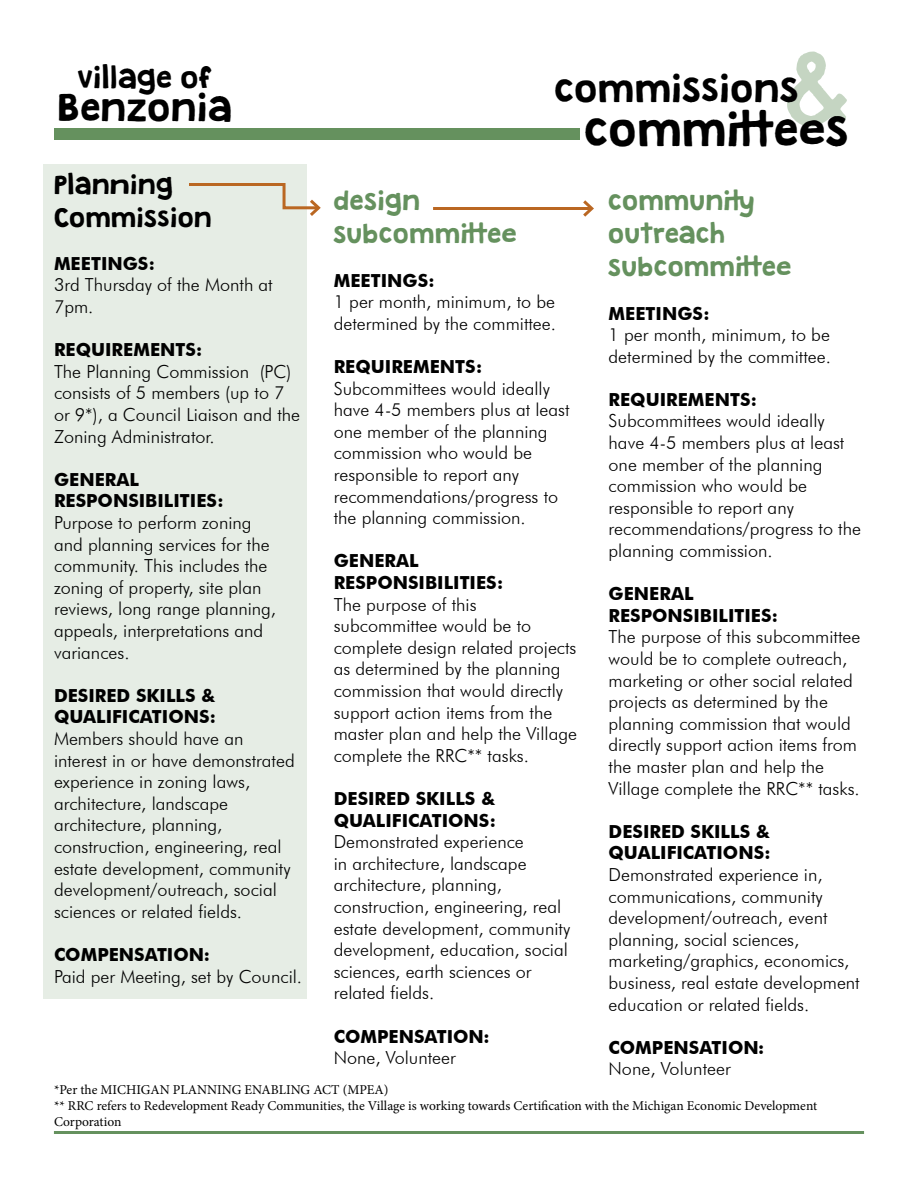
<style>
.page{position:relative;width:918px;height:1188px;background:#fff}
.page>*{position:absolute;margin:0;border:0;box-sizing:border-box;transform-origin:0 0}
.t1{font:82.5px "Granstander Clean";color:#65915e}
.t2{font:42px "Granstander Clean";color:#000}
.t3{font:34.5px "Granstander Clean";color:#000}
.t4{font:27px "Granstander Clean";color:#000}
.t5{font:24px/33px "Granstander Clean";color:#65915e}
.t6{font:24px/33px "Granstander Clean";color:#000}
.t7{font:300 18px/21.6px "Futura BT";color:#000}
.t8{font:700 18px/21.6px "Futura BT";color:#000}
.t9{font:13.5px/16.2px "Minion Pro";color:#000}
</style>
<div class="page">
<div style="left:43px;top:165px;width:264px;height:834px;background:#e6ede5"></div>
<div style="left:54px;top:128px;width:526px;height:12px;background:#65915e"></div>
<svg style="left:189px;top:183px;width:132px;height:33px"></svg>
<hr style="left:433px;top:207px;width:159px;height:3px;background:#ba6722">
<svg style="left:583px;top:200px;width:11px;height:17px"></svg>
<hr style="left:54px;top:1131px;width:810px;height:3px;background:#65915e">
<p class="t4" style="left:78px;top:63px;width:136px">village of</p>
<p class="t3" style="left:58px;top:89px;width:176px">Benzonia</p>
<h1 class="t1" style="left:786px;top:47px;width:67px">&amp;</h1>
<p class="t3" style="left:555px;top:70px;width:246px">commissions</p>
<p class="t2" style="left:585px;top:107px;width:266px">committees</p>
<p class="t6" style="left:54px;top:169px;width:160px">Planning<br>Commission</p>
<p class="t8" style="left:54px;top:252px;width:102px">MEETINGS:</p>
<p class="t7" style="left:54px;top:274px;width:220px">3rd Thursday of the Month at<br>7pm.</p>
<p class="t8" style="left:54px;top:339px;width:150px">REQUIREMENTS:</p>
<p class="t7" style="left:54px;top:360px;width:248px">The Planning Commission (PC) consists of 5 members (up to 7 or 9*), a Council Liaison and the<br>Zoning Administrator.</p>
<p class="t8" style="left:54px;top:468px;width:171px">GENERAL<br>RESPONSIBILITIES:</p>
<p class="t7" style="left:54px;top:512px;width:223px">Purpose to perform zoning and planning services for the community. This includes the zoning of property, site plan reviews, long range planning, appeals, interpretations and variances.</p>
<p class="t8" style="left:54px;top:684px;width:164px">DESIRED SKILLS &amp;<br>QUALIFICATIONS:</p>
<p class="t7" style="left:54px;top:728px;width:242px">Members should have an interest in or have demonstrated experience in zoning laws, architecture, landscape architecture, planning, construction, engineering, real estate development, community development/outreach, social sciences or related fields.</p>
<p class="t8" style="left:54px;top:944px;width:157px">COMPENSATION:</p>
<p class="t7" style="left:54px;top:965px;width:250px">Paid per Meeting, set by Council.</p>
<p class="t5" style="left:609px;top:186px;width:185px">community outreach subcommittee</p>
<p class="t8" style="left:609px;top:302px;width:102px">MEETINGS:</p>
<p class="t7" style="left:609px;top:324px;width:224px">1 per month, minimum, to be determined by the committee.</p>
<p class="t8" style="left:609px;top:389px;width:150px">REQUIREMENTS:</p>
<p class="t7" style="left:609px;top:410px;width:254px">Subcommittees would ideally have 4-5 members plus at least one member of the planning commission who would be responsible to report any recommendations/progress to the planning commission.</p>
<p class="t8" style="left:609px;top:583px;width:171px">GENERAL<br>RESPONSIBILITIES:</p>
<p class="t7" style="left:609px;top:626px;width:253px">The purpose of this subcommittee would be to complete outreach, marketing or other social related projects as determined by the planning commission that would directly support action items from the master plan and help the<br>Village complete the RRC** tasks.</p>
<p class="t8" style="left:609px;top:821px;width:164px">DESIRED SKILLS &amp;<br>QUALIFICATIONS:</p>
<p class="t7" style="left:609px;top:864px;width:253px">Demonstrated experience in, communications, community development/outreach, event planning, social sciences, marketing/graphics, economics, business, real estate development education or related fields.</p>
<p class="t8" style="left:609px;top:1037px;width:157px">COMPENSATION:</p>
<p class="t7" style="left:609px;top:1058px;width:124px">None, Volunteer</p>
<p class="t5" style="left:334px;top:186px;width:185px">design subcommittee</p>
<p class="t8" style="left:334px;top:269px;width:102px">MEETINGS:</p>
<p class="t7" style="left:334px;top:291px;width:224px">1 per month, minimum, to be determined by the committee.</p>
<p class="t8" style="left:334px;top:356px;width:150px">REQUIREMENTS:</p>
<p class="t7" style="left:334px;top:377px;width:237px">Subcommittees would ideally have 4-5 members plus at least one member of the planning commission who would be responsible to report any recommendations/progress to the planning commission.</p>
<p class="t8" style="left:334px;top:550px;width:171px">GENERAL<br>RESPONSIBILITIES:</p>
<p class="t7" style="left:334px;top:593px;width:245px">The purpose of this subcommittee would be to complete design related projects as determined by the planning commission that would directly support action items from the master plan and help the Village complete the RRC** tasks.</p>
<p class="t8" style="left:334px;top:788px;width:164px">DESIRED SKILLS &amp;<br>QUALIFICATIONS:</p>
<p class="t7" style="left:334px;top:831px;width:238px">Demonstrated experience<br>in architecture, landscape architecture, planning, construction, engineering, real estate development, community development, education, social sciences, earth sciences or related fields.</p>
<p class="t8" style="left:334px;top:1025px;width:157px">COMPENSATION:</p>
<p class="t7" style="left:334px;top:1047px;width:124px">None, Volunteer</p>
<p class="t9" style="left:54px;top:1082px;width:336px">*Per the MICHIGAN PLANNING ENABLING ACT (MPEA)</p>
<p class="t9" style="left:54px;top:1098px;width:765px">** RRC refers to Redevelopment Ready Communities, the Village is working towards Certification with the Michigan Economic Development<br>Corporation</p>
</div>
